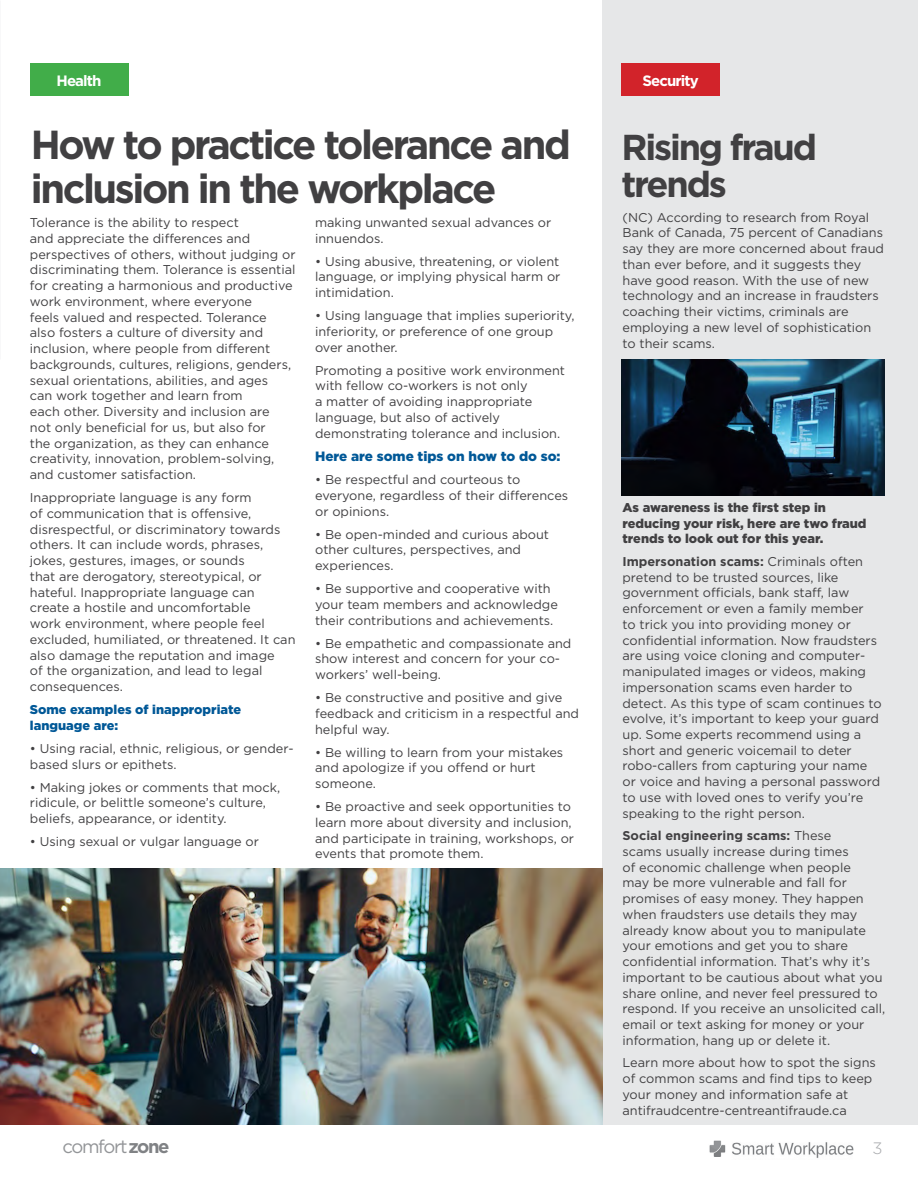
<style>
.page{position:relative;width:918px;height:1188px;background:#fff}
.page>*{position:absolute;margin:0;border:0;box-sizing:border-box;transform-origin:0 0}
.t1{font:700 40.5px/43.5px "Gotham";letter-spacing:-.06em;color:#414042}
.t2{font:700 36px/37.5px "Gotham";letter-spacing:-.06em;color:#414042}
.t3{font:18.45px "Gotham";letter-spacing:-.075em;color:#939598}
.t4{font:300 16.5px "Gotham";color:#a7a9ac}
.t5{font:700 15px "Gotham";letter-spacing:-.06em;color:#fff}
.t6{font:900 13.5px "Gotham";color:#005897}
.t7{font:12.75px/15.8px "Gotham";color:#414042}
.t8{font:900 12.75px/15.8px "Gotham";color:#414042}
.t9{font:900 12.75px/15.8px "Gotham";color:#005897}
.s1{font-weight:700}
.s2{font-weight:700;color:#808285}
</style>
<div class="page">
<img style="left:709px;top:1141px;width:145px;height:17px">
<div style="left:603px;top:0;width:315px;height:1124px;background:#e6e7e8"></div>
<img style="left:0;top:868px;width:603px;height:256px">
<div style="left:622px;top:64px;width:98px;height:32px;background:#d2232a"></div>
<div style="left:30px;top:64px;width:98px;height:32px;background:#41ad49"></div>
<img style="left:622px;top:360px;width:262px;height:136px">
<p class="t5" style="left:57px;top:71px;width:47px">Health</p>
<p class="t5" style="left:642px;top:71px;width:58px">Security</p>
<h1 class="t1" style="left:31px;top:123px;width:542px">How to practice tolerance and inclusion in the workplace</h1>
<h2 class="t2" style="left:622px;top:128px;width:197px">Rising fraud trends</h2>
<p class="t7" style="left:30px;top:214px;width:267px">Tolerance is the ability to respect<br>and appreciate the differences and perspectives of others, without judging or discriminating them. Tolerance is essential for creating a harmonious and productive work environment, where everyone<br>feels valued and respected. Tolerance<br>also fosters a culture of diversity and inclusion, where people from different backgrounds, cultures, religions, genders, sexual orientations, abilities, and ages<br>can work together and learn from<br>each other. Diversity and inclusion are<br>not only beneficial for us, but also for<br>the organization, as they can enhance creativity, innovation, problem-solving, and customer satisfaction.</p>
<p class="t7" style="left:30px;top:489px;width:267px">Inappropriate language is any form<br>of communication that is offensive, disrespectful, or discriminatory towards others. It can include words, phrases, jokes, gestures, images, or sounds<br>that are derogatory, stereotypical, or hateful. Inappropriate language can create a hostile and uncomfortable<br>work environment, where people feel excluded, humiliated, or threatened. It can also damage the reputation and image<br>of the organization, and lead to legal consequences.</p>
<p class="t9" style="left:30px;top:702px;width:213px">Some examples of inappropriate language are:</p>
<p class="t7" style="left:30px;top:740px;width:265px">• Using racial, ethnic, religious, or gender&shy;based slurs or epithets.</p>
<p class="t7" style="left:30px;top:779px;width:252px">• Making jokes or comments that mock, ridicule, or belittle someone’s culture, beliefs, appearance, or identity.</p>
<p class="t7" style="left:30px;top:833px;width:230px">• Using sexual or vulgar language or</p>
<p class="t7" style="left:315px;top:214px;width:238px">making unwanted sexual advances or innuendos.</p>
<p class="t7" style="left:315px;top:253px;width:247px;text-align:justify">• Using abusive, threatening, or violent language, or implying physical harm or intimidation.</p>
<p class="t7" style="left:315px;top:308px;width:261px">• Using language that implies superiority, inferiority, or preference of one group over another.</p>
<p class="t7" style="left:315px;top:362px;width:252px">Promoting a positive work environment with fellow co-workers is not only<br>a matter of avoiding inappropriate language, but also of actively demonstrating tolerance and inclusion.</p>
<p class="t6" style="left:315px;top:447px;width:247px">Here are some tips on how to do so:</p>
<p class="t7" style="left:315px;top:471px;width:255px">• Be respectful and courteous to everyone, regardless of their differences or opinions.</p>
<p class="t7" style="left:315px;top:526px;width:235px">• Be open-minded and curious about other cultures, perspectives, and experiences.</p>
<p class="t7" style="left:315px;top:580px;width:244px">• Be supportive and cooperative with your team members and acknowledge their contributions and achievements.</p>
<p class="t7" style="left:315px;top:635px;width:258px">• Be empathetic and compassionate and show interest and concern for your co&shy;workers’ well-being.</p>
<p class="t7" style="left:315px;top:689px;width:265px">• Be constructive and positive and give feedback and criticism in a respectful and helpful way.</p>
<p class="t7" style="left:315px;top:744px;width:250px">• Be willing to learn from your mistakes and apologize if you offend or hurt someone.</p>
<p class="t7" style="left:315px;top:798px;width:260px">• Be proactive and seek opportunities to learn more about diversity and inclusion, and participate in training, workshops, or events that promote them.</p>
<p class="t7" style="left:622px;top:209px;width:263px">(NC) According to research from Royal Bank of Canada, 75 percent of Canadians say they are more concerned about fraud than ever before, and it suggests they have good reason. With the use of new technology and an increase in fraudsters coaching their victims, criminals are employing a new level of sophistication to their scams.</p>
<p class="t8" style="left:622px;top:499px;width:246px">As awareness is the first step in reducing your risk, here are two fraud trends to look out for this year.</p>
<p class="t7" style="left:622px;top:553px;width:261px"><span class="s1">Impersonation scams:</span> Criminals often pretend to be trusted sources, like government officials, bank staff, law enforcement or even a family member<br>to trick you into providing money or confidential information. Now fraudsters are using voice cloning and computer&shy;manipulated images or videos, making impersonation scams even harder to detect. As this type of scam continues to evolve, it’s important to keep your guard up. Some experts recommend using a short and generic voicemail to deter robo-callers from capturing your name or voice and having a personal password to use with loved ones to verify you’re speaking to the right person.</p>
<p class="t7" style="left:622px;top:828px;width:264px"><span class="s1">Social engineering scams:</span> These<br>scams usually increase during times<br>of economic challenge when people<br>may be more vulnerable and fall for promises of easy money. They happen when fraudsters use details they may already know about you to manipulate your emotions and get you to share confidential information. That’s why it’s important to be cautious about what you share online, and never feel pressured to respond. If you receive an unsolicited call, email or text asking for money or your information, hang up or delete it.</p>
<p class="t7" style="left:622px;top:1055px;width:255px">Learn more about how to spot the signs of common scams and find tips to keep your money and information safe at antifraudcentre-centreantifraude.ca</p>
<h3 class="t3" style="left:63px;top:1135px;width:108px">comfort<span class="s2">zone</span></h3>
<p class="t4" style="left:872px;top:1137px;width:12px">3</p>
</div>
